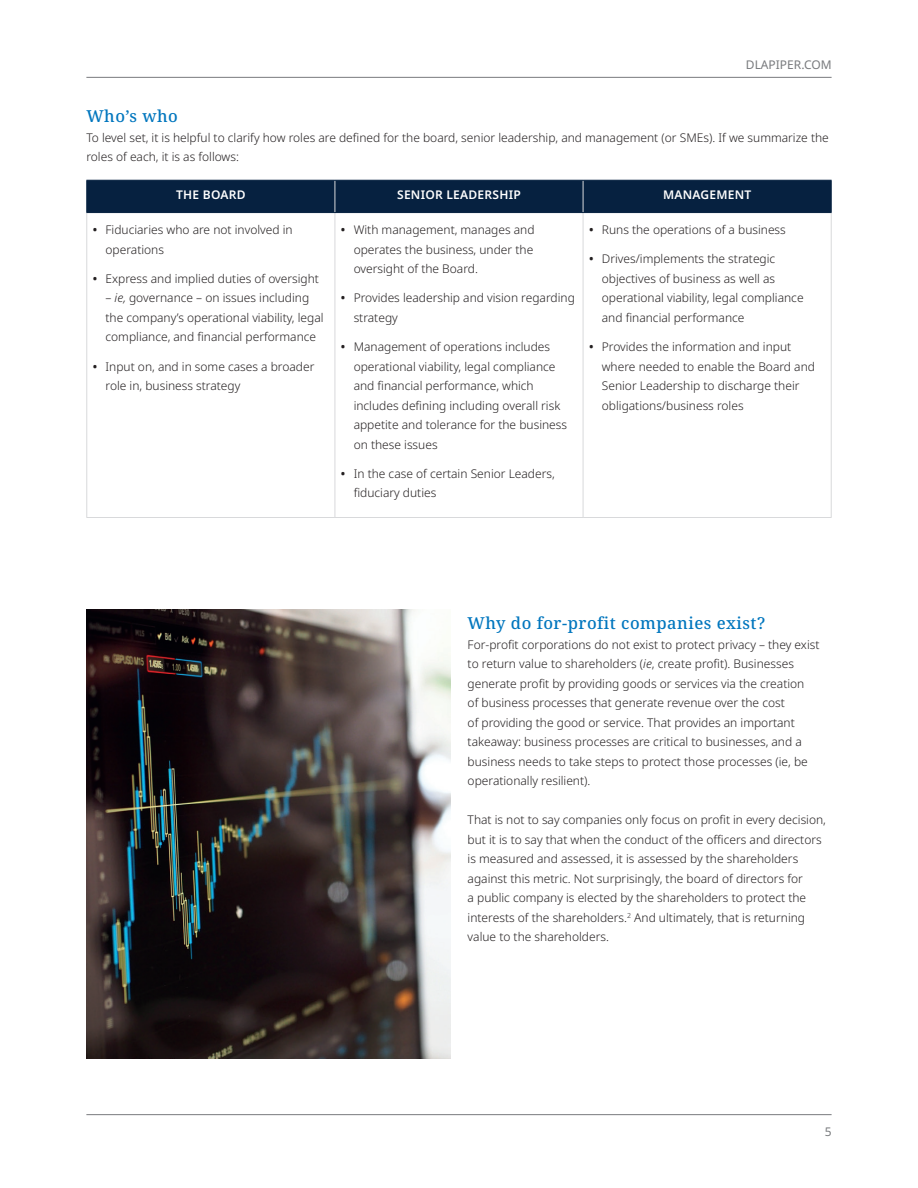
<style>
.page{position:relative;width:918px;height:1188px;background:#fff}
.page>*{position:absolute;margin:0;border:0;box-sizing:border-box;transform-origin:0 0}
.Subhead_1{font:500 16.5px "Noto Serif";letter-spacing:.03em;color:#0076be}
.Body_copy{font:300 12px/19.5px "Noto Sans";color:#231f20}
.Heading_White{font:600 12px "Noto Sans";letter-spacing:.02em;color:#fff}
.t1{font:12px "Noto Sans";color:#787a7d}
.s1{font-weight:600}
.s2{font-style:italic}
</style>
<div class="page">
<hr style="left:86px;top:1114px;width:746px;height:1px;background:#787a7d">
<hr style="left:86px;top:77px;width:746px;height:1px;background:#787a7d">
<div style="left:87px;top:181px;width:744px;height:31px;background:#062140"></div>
<hr style="left:335px;top:181px;width:1px;height:31px;background:#d8d9db">
<hr style="left:583px;top:181px;width:1px;height:31px;background:#d8d9db">
<hr style="left:86px;top:213px;width:1px;height:304px;background:#d8d9db">
<hr style="left:335px;top:213px;width:1px;height:304px;background:#d8d9db">
<hr style="left:583px;top:213px;width:1px;height:304px;background:#d8d9db">
<hr style="left:831px;top:213px;width:1px;height:304px;background:#d8d9db">
<hr style="left:86px;top:517px;width:249px;height:1px;background:#d8d9db">
<hr style="left:335px;top:517px;width:248px;height:1px;background:#d8d9db">
<hr style="left:583px;top:517px;width:249px;height:1px;background:#d8d9db">
<hr style="left:86px;top:180px;width:249px;height:1px;background:#062140">
<hr style="left:86px;top:181px;width:1px;height:31px;background:#062140">
<hr style="left:335px;top:180px;width:248px;height:1px;background:#062140">
<hr style="left:583px;top:180px;width:249px;height:1px;background:#062140">
<hr style="left:831px;top:181px;width:1px;height:31px;background:#062140">
<hr style="left:86px;top:212px;width:249px;height:1px;background:#062140">
<hr style="left:335px;top:212px;width:248px;height:1px;background:#062140">
<hr style="left:583px;top:212px;width:249px;height:1px;background:#062140">
<img style="left:86px;top:610px;width:364px;height:448px">
<p class="t1" style="left:746px;top:56px;width:87px">DLAPIPER.COM</p>
<p class="Subhead_1" style="left:86px;top:105px;width:93px">Who’s who</p>
<p class="Body_copy" style="left:86px;top:128px;width:744px">To level set, it is helpful to clarify how roles are defined for the board, senior leadership, and management (or SMEs). If we summarize the roles of each, it is as follows:</p>
<p class="Heading_White" style="left:176px;top:186px;width:71px">THE BOARD</p>
<p class="Heading_White" style="left:397px;top:186px;width:125px">SENIOR LEADERSHIP</p>
<p class="Heading_White" style="left:663px;top:186px;width:90px">MANAGEMENT</p>
<p class="Body_copy" style="left:106px;top:220px;width:189px;text-indent:-13px"><span class="s1">•</span> Fiduciaries who are not involved in operations</p>
<p class="Body_copy" style="left:93px;top:269px;width:228px"><span class="s1">•</span> Express and implied duties of oversight</p>
<p class="Body_copy" style="left:106px;top:288px;width:220px">– <span class="s2">ie,</span> governance – on issues including the company’s operational viability, legal compliance, and financial performance</p>
<p class="Body_copy" style="left:106px;top:357px;width:211px;text-indent:-13px"><span class="s1">•</span> Input on, and in some cases a broader role in, business strategy</p>
<p class="Body_copy" style="left:589px;top:220px;width:198px"><span class="s1">•</span> Runs the operations of a business</p>
<p class="Body_copy" style="left:602px;top:249px;width:203px;text-indent:-13px"><span class="s1">•</span> Drives/implements the strategic objectives of business as well as operational viability, legal compliance and financial performance</p>
<p class="Body_copy" style="left:602px;top:337px;width:215px;text-indent:-13px"><span class="s1">•</span> Provides the information and input where needed to enable the Board and Senior Leadership to discharge their obligations/business roles</p>
<p class="Body_copy" style="left:354px;top:220px;width:182px;text-align:justify;text-indent:-13px"><span class="s1">•</span> With management, manages and operates the business, under the oversight of the Board.</p>
<p class="Body_copy" style="left:354px;top:288px;width:223px;text-indent:-13px"><span class="s1">•</span> Provides leadership and vision regarding strategy</p>
<p class="Body_copy" style="left:354px;top:337px;width:215px;text-indent:-13px"><span class="s1">•</span> Management of operations includes operational viability, legal compliance and financial performance, which includes defining including overall risk appetite and tolerance for the business on these issues</p>
<p class="Body_copy" style="left:354px;top:464px;width:203px;text-indent:-13px"><span class="s1">•</span> In the case of certain Senior Leaders, fiduciary duties</p>
<p class="Subhead_1" style="left:468px;top:612px;width:299px">Why do for-profit companies exist?</p>
<p class="Body_copy" style="left:468px;top:635px;width:353px">For-profit corporations do not exist to protect privacy – they exist to return value to shareholders (<span class="s2">ie</span>, create profit). Businesses generate profit by providing goods or services via the creation<br>of business processes that generate revenue over the cost<br>of providing the good or service. That provides an important takeaway: business processes are critical to businesses, and a business needs to take steps to protect those processes (ie, be operationally resilient).</p>
<p class="Body_copy" style="left:468px;top:810px;width:360px">That is not to say companies only focus on profit in every decision, but it is to say that when the conduct of the officers and directors is measured and assessed, it is assessed by the shareholders against this metric. Not surprisingly, the board of directors for<br>a public company is elected by the shareholders to protect the interests of the shareholders.<sup>2</sup> And ultimately, that is returning value to the shareholders.</p>
<p class="t1" style="left:825px;top:1123px;width:8px">5</p>
</div>
